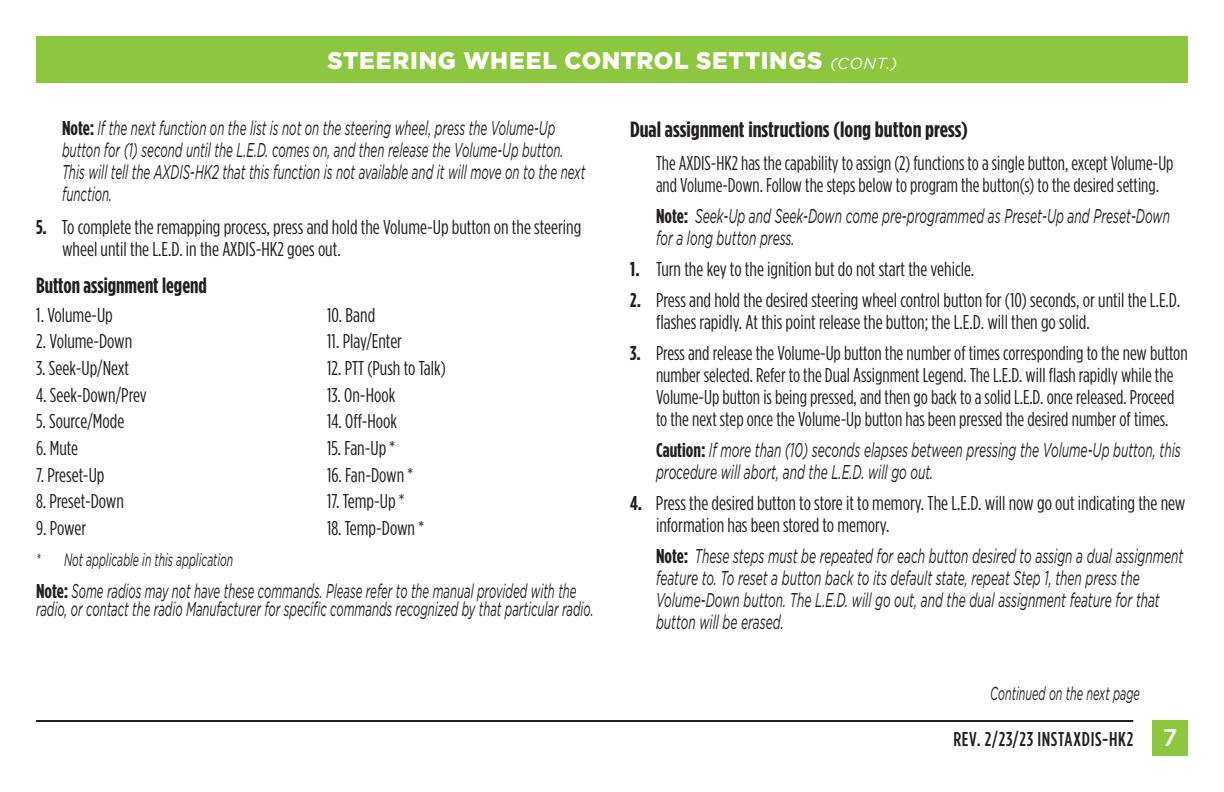
<style>
.page{position:relative;width:1224px;height:792px;background:#fff}
.page>*{position:absolute;margin:0;border:0;box-sizing:border-box;transform-origin:0 0}
.t1{font:900 24px "Gotham";letter-spacing:.03em;color:#fff}
.body_copy{font:700 22px "Gotham Condensed";color:#231f20;scale:1.06 1}
.body_copy-2{font:700 22px "Gotham Condensed";color:#231f20}
.body_copy-3{font:20px/22px "Gotham Condensed";color:#231f20}
.body_copy-4{font:italic 20px/22px "Gotham";color:#231f20;scale:.6 1}
.body_copy-5{font:italic 20px/22px "Gotham";color:#231f20;scale:.58 1}
.body_copy-6{font:italic 20px/18px "Gotham";color:#231f20;scale:.57 1}
.body_copy-7{font:20px/22px "Gotham Condensed";color:#231f20;scale:.96 1}
.t2{font:500 20px "Gotham Condensed";letter-spacing:.035em;color:#231f20}
.body_copy-8{font:italic 18.8px "Gotham";color:#231f20;scale:.58 1}
.Page_head{font:italic 18px "Gotham";color:#231f20;scale:.58 1}
.s1{font-weight:400;font-style:italic;font-size:16px}
.s2{font-family:"Gotham Condensed";font-weight:700;font-style:normal}
.s3{font-weight:700}
.s4{font-family:"Gotham";font-size:24px;color:#fff}
</style>
<div class="page">
<div style="left:36px;top:36px;width:1152px;height:46px;background:#8dc73f"></div>
<div style="left:1152px;top:720px;width:36px;height:36px;background:#8dc73f"></div>
<hr style="left:36px;top:720px;width:1097px;height:2px;background:#231f20">
<p class="t1" style="left:327px;top:47px;width:571px">STEERING WHEEL CONTROL SETTINGS <span class="s1">(CONT.)</span></p>
<p class="body_copy-5" style="left:62px;top:117px;width:904px"><span class="s2">Note:</span> If the next function on the list is not on the steering wheel, press the Volume-Up button for (1) second until the L.E.D. comes on, and then release the Volume-Up button.<br>This will tell the AXDIS-HK2 that this function is not available and it will move on to the next function.</p>
<p class="body_copy-3" style="left:62px;top:216px;width:521px;text-indent:-26px"><span class="s3">5.</span> To complete the remapping process, press and hold the Volume-Up button on the steering wheel until the L.E.D. in the AXDIS-HK2 goes out.</p>
<p class="body_copy-2" style="left:36px;top:273px;width:172px">Button assignment legend</p>
<p class="body_copy-3" style="left:36px;top:303px;width:78px">1. Volume-Up</p>
<p class="body_copy-3" style="left:36px;top:330px;width:98px">2. Volume-Down</p>
<p class="body_copy-3" style="left:36px;top:357px;width:95px">3. Seek-Up/Next</p>
<p class="body_copy-3" style="left:36px;top:383px;width:112px">4. Seek-Down/Prev</p>
<p class="body_copy-3" style="left:36px;top:410px;width:90px">5. Source/Mode</p>
<p class="body_copy-3" style="left:36px;top:437px;width:44px">6. Mute</p>
<p class="body_copy-3" style="left:36px;top:463px;width:70px">7. Preset-Up</p>
<p class="body_copy-3" style="left:36px;top:490px;width:89px">8. Preset-Down</p>
<p class="body_copy-3" style="left:36px;top:517px;width:52px">9. Power</p>
<p class="Page_head" style="left:36px;top:549px;width:342px">* Not applicable in this application</p>
<p class="body_copy-3" style="left:327px;top:303px;width:50px">10. Band</p>
<p class="body_copy-3" style="left:327px;top:330px;width:77px">11. Play/Enter</p>
<p class="body_copy-3" style="left:327px;top:357px;width:120px">12. PTT (Push to Talk)</p>
<p class="body_copy-3" style="left:327px;top:383px;width:70px">13. On-Hook</p>
<p class="body_copy-3" style="left:327px;top:410px;width:72px">14. Off-Hook</p>
<p class="body_copy-3" style="left:327px;top:437px;width:70px">15. Fan-Up *</p>
<p class="body_copy-3" style="left:327px;top:463px;width:88px">16. Fan-Down *</p>
<p class="body_copy-3" style="left:327px;top:490px;width:79px">17. Temp-Up *</p>
<p class="body_copy-3" style="left:327px;top:517px;width:99px">18. Temp-Down *</p>
<p class="body_copy-6" style="left:36px;top:581px;width:980px"><span class="s2">Note:</span> Some radios may not have these commands. Please refer to the manual provided with the radio, or contact the radio Manufacturer for specific commands recognized by that particular radio.</p>
<p class="body_copy" style="left:630px;top:117px;width:320px">Dual assignment instructions (long button press)</p>
<p class="body_copy-7" style="left:656px;top:152px;width:541px">The AXDIS-HK2 has the capability to assign (2) functions to a single button, except Volume-Up and Volume-Down. Follow the steps below to program the button(s) to the desired setting.</p>
<p class="body_copy-4" style="left:656px;top:205px;width:858px"><span class="s2">Note:</span> Seek-Up and Seek-Down come pre-programmed as Preset-Up and Preset-Down for a long button press.</p>
<p class="body_copy-3" style="left:630px;top:258px;width:346px"><span class="s3">1.</span> Turn the key to the ignition but do not start the vehicle.</p>
<p class="body_copy-3" style="left:656px;top:289px;width:526px;text-indent:-26px"><span class="s3">2.</span> Press and hold the desired steering wheel control button for (10) seconds, or until the L.E.D. flashes rapidly. At this point release the button; the L.E.D. will then go solid.</p>
<p class="body_copy-3" style="left:656px;top:342px;width:533px;text-indent:-26px"><span class="s3">3.</span> Press and release the Volume-Up button the number of times corresponding to the new button number selected. Refer to the Dual Assignment Legend. The L.E.D. will flash rapidly while the Volume-Up button is being pressed, and then go back to a solid L.E.D. once released. Proceed to the next step once the Volume-Up button has been pressed the desired number of times.</p>
<p class="body_copy-4" style="left:656px;top:439px;width:876px"><span class="s2">Caution:</span> If more than (10) seconds elapses between pressing the Volume-Up button, this procedure will abort, and the L.E.D. will go out.</p>
<p class="body_copy-3" style="left:656px;top:492px;width:531px;text-indent:-26px"><span class="s3">4.</span> Press the desired button to store it to memory. The L.E.D. will now go out indicating the new information has been stored to memory.</p>
<p class="body_copy-4" style="left:656px;top:545px;width:881px"><span class="s2">Note:</span> These steps must be repeated for each button desired to assign a dual assignment feature to. To reset a button back to its default state, repeat Step 1, then press the Volume-Down button. The L.E.D. will go out, and the dual assignment feature for that button will be erased.</p>
<p class="body_copy-8" style="left:990px;top:683px;width:260px">Continued on the next page</p>
<p class="t2" style="left:953px;top:728px;width:225px">REV. 2/23/23 INSTAXDIS-HK2 <span class="s4">7</span></p>
</div>
